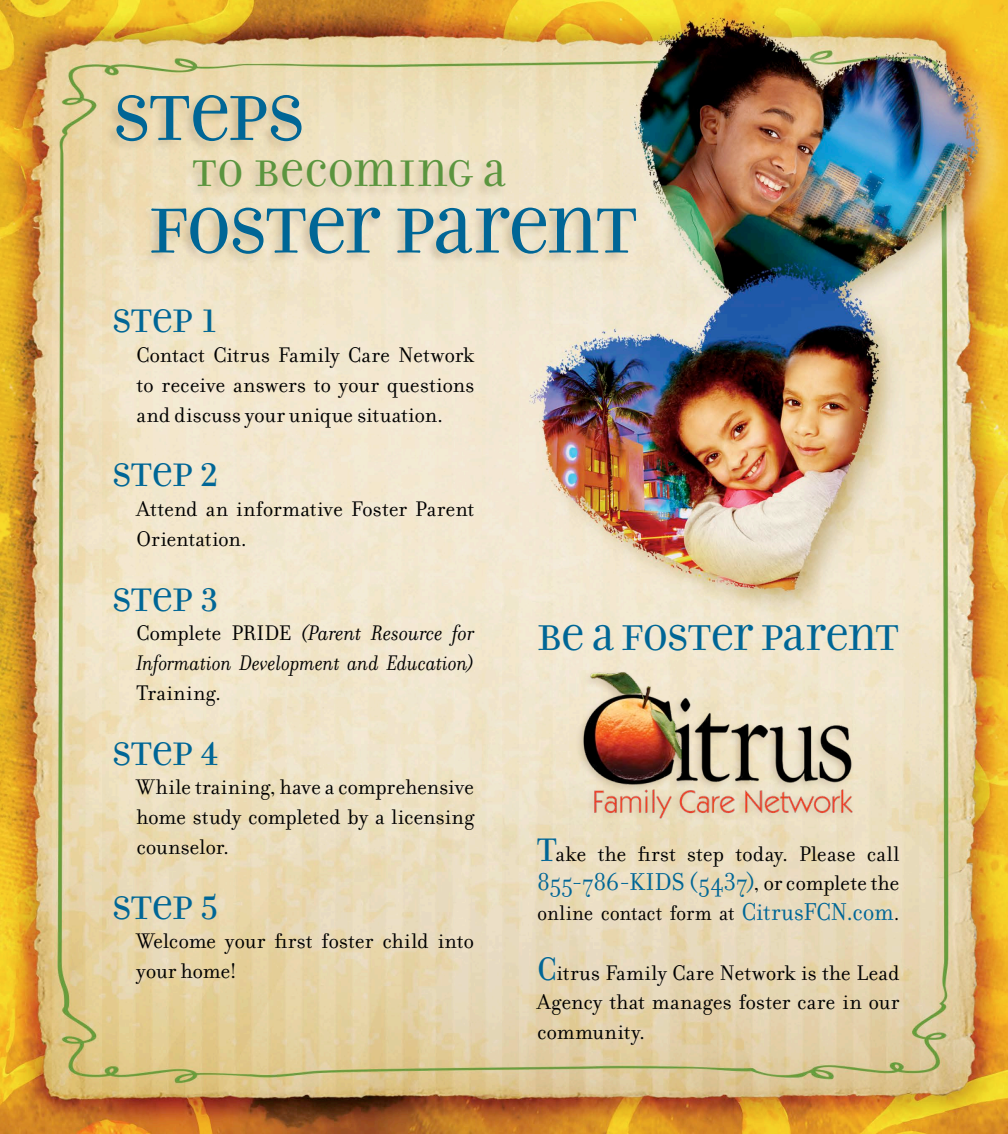
<style>
.page{position:relative;width:1008px;height:1134px;background:#fff}
.page>*{position:absolute;margin:0;border:0;box-sizing:border-box;transform-origin:0 0}
.t1{font:68.42px "Filosofia Unicase";letter-spacing:-.02em;color:#006696}
.t2{font:39.73px "Filosofia Unicase";letter-spacing:.015em;color:#5b953f}
.t3{font:38.5px "Filosofia Unicase";letter-spacing:-.015em;color:#006696}
.t4{font:35px "Filosofia Unicase";color:#006696}
.t5{font:26.25px "Filosofia";color:#006696}
.t6{font:22.75px/29.8px "Filosofia";color:#000;text-align:justify}
.t7{font:italic 22.75px/29.8px "Filosofia";color:#000;text-align:justify}
.t8{font:22.75px "Filosofia";color:#000;scale:.95 1}
.s1{font-style:normal}
.s2{font-family:"Filosofia Unicase";font-size:35px;color:#006696}
.s3{font-size:22.75px;color:#000}
.s4{font-size:26.25px;color:#006696}
</style>
<div class="page">
<img style="left:0;top:0;width:1008px;height:1134px">
<div style="left:182px;top:158px;width:326px;height:41px;background:#4e2d0f;opacity:.2"></div>
<div style="left:105px;top:92px;width:199px;height:61px;background:#4e2d0f;opacity:.2"></div>
<div style="left:140px;top:205px;width:499px;height:60px;background:#4e2d0f;opacity:.2"></div>
<div style="left:574px;top:669px;width:281px;height:158px;background:#4e2d0f;opacity:.2"></div>
<img style="left:583px;top:668px;width:271px;height:151px">
<p class="t1" style="left:113px;top:77px;width:193px">STEPS</p>
<p class="t2" style="left:193px;top:150px;width:314px">TO BECOMING A</p>
<p class="t1" style="left:149px;top:190px;width:489px">FOSTER PARENT</p>
<p class="t4" style="left:112px;top:300px;width:108px">STEP 1</p>
<p class="t6" style="left:136px;top:341px;width:339px">Contact Citrus Family Care Network to receive answers to your questions and discuss your unique situation.</p>
<p class="t4" style="left:112px;top:454px;width:108px">STEP 2</p>
<p class="t6" style="left:136px;top:495px;width:339px">Attend an informative Foster Parent<br>Orientation.</p>
<p class="t4" style="left:112px;top:579px;width:108px">STEP 3</p>
<p class="t7" style="left:136px;top:619px;width:339px"><span class="s1">Complete PRIDE</span> (Parent Resource for Information Development and Education)<br><span class="s1">Training.</span></p>
<p class="t4" style="left:112px;top:733px;width:108px">STEP 4</p>
<p class="t6" style="left:136px;top:773px;width:339px">While training, have a comprehensive home study completed by a licensing counselor.</p>
<p class="t4" style="left:112px;top:887px;width:108px">STEP 5</p>
<p class="t6" style="left:136px;top:927px;width:339px">Welcome your first foster child into your home!</p>
<p class="t3" style="left:537px;top:615px;width:363px">BE A FOSTER PARENT</p>
<p class="t6" style="left:537px;top:839px;width:364px"><span class="s2">T</span>ake the first step today. Please call</p>
<p class="t5" style="left:537px;top:868px;width:364px">855-786-KIDS (5437)<span class="s3">, or complete the</span></p>
<p class="t8" style="left:537px;top:900px;width:383px">online contact form at <span class="s4">CitrusFCN.com</span>.</p>
<p class="t6" style="left:537px;top:958px;width:364px"><span class="s2">C</span>itrus Family Care Network is the Lead Agency that manages foster care in our community.</p>
</div>
